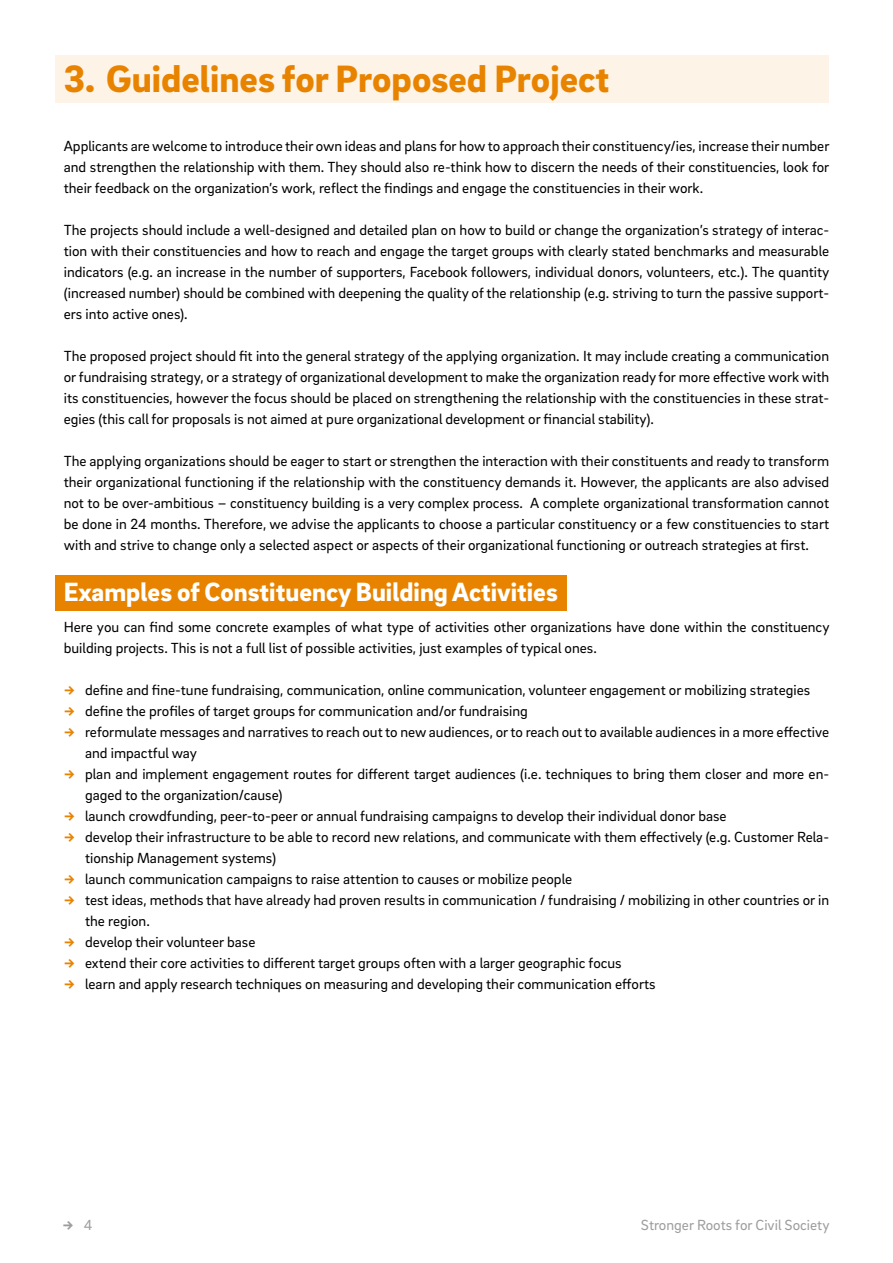
<style>
.page{position:relative;width:893px;height:1263px;background:#fff}
.page>*{position:absolute;margin:0;border:0;box-sizing:border-box;transform-origin:0 0}
.t1{font:900 39px "Brix Sans";color:#e88300}
.t2{font:900 27px "Brix Sans";color:#fff}
.t3{font:15px/21px "Brix Sans";color:#000}
.t4{font:15px "Brix Sans";color:#9d9d9c}
.t5{font:900 15px "Brix Sans";color:#9d9d9c}
.s1{font-weight:900;color:#e88300}
.s2{font-weight:400}
</style>
<div class="page">
<div style="left:55px;top:55px;width:774px;height:48px;background:#fdf3e6"></div>
<div style="left:55px;top:575px;width:511px;height:36px;background:#e88300"></div>
<h1 class="t1" style="left:64px;top:53px;width:547px">3. Guidelines for Proposed Project</h1>
<p class="t3" style="left:64px;top:135px;width:767px;text-align:justify">Applicants are welcome to introduce their own ideas and plans for how to approach their constituency/ies, increase their number and strengthen the relationship with them. They should also re-think how to discern the needs of their constituencies, look for their feedback on the organization’s work, reflect the findings and engage the constituencies in their work.</p>
<p class="t3" style="left:64px;top:219px;width:767px;text-align:justify">The projects should include a well-designed and detailed plan on how to build or change the organization’s strategy of interac&shy;tion with their constituencies and how to reach and engage the target groups with clearly stated benchmarks and measurable indicators (e.g. an increase in the number of supporters, Facebook followers, individual donors, volunteers, etc.). The quantity (increased number) should be combined with deepening the quality of the relationship (e.g. striving to turn the passive support&shy;ers into active ones).</p>
<p class="t3" style="left:64px;top:345px;width:767px;text-align:justify">The proposed project should fit into the general strategy of the applying organization. It may include creating a communication or fundraising strategy, or a strategy of organizational development to make the organization ready for more effective work with its constituencies, however the focus should be placed on strengthening the relationship with the constituencies in these strat&shy;egies (this call for proposals is not aimed at pure organizational development or financial stability).</p>
<p class="t3" style="left:64px;top:450px;width:767px;text-align:justify">The applying organizations should be eager to start or strengthen the interaction with their constituents and ready to transform their organizational functioning if the relationship with the constituency demands it. However, the applicants are also advised not to be over-ambitious – constituency building is a very complex process. A complete organizational transformation cannot be done in 24 months. Therefore, we advise the applicants to choose a particular constituency or a few constituencies to start with and strive to change only a selected aspect or aspects of their organizational functioning or outreach strategies at first.</p>
<h2 class="t2" style="left:64px;top:574px;width:496px">Examples of Constituency Building Activities</h2>
<p class="t3" style="left:64px;top:616px;width:767px">Here you can find some concrete examples of what type of activities other organizations have done within the constituency building projects. This is not a full list of possible activities, just examples of typical ones.</p>
<p class="t3" style="left:64px;top:679px;width:748px"><span class="s1">→</span> define and fine-tune fundraising, communication, online communication, volunteer engagement or mobilizing strategies</p>
<p class="t3" style="left:64px;top:700px;width:466px"><span class="s1">→</span> define the profiles of target groups for communication and/or fundraising</p>
<p class="t3" style="left:85px;top:721px;width:746px;text-indent:-21px"><span class="s1">→</span> reformulate messages and narratives to reach out to new audiences, or to reach out to available audiences in a more effective and impactful way</p>
<p class="t3" style="left:85px;top:763px;width:746px;text-indent:-21px"><span class="s1">→</span> plan and implement engagement routes for different target audiences (i.e. techniques to bring them closer and more en&shy;gaged to the organization/cause)</p>
<p class="t3" style="left:64px;top:805px;width:664px"><span class="s1">→</span> launch crowdfunding, peer-to-peer or annual fundraising campaigns to develop their individual donor base</p>
<p class="t3" style="left:85px;top:826px;width:746px;text-indent:-21px"><span class="s1">→</span> develop their infrastructure to be able to record new relations, and communicate with them effectively (e.g. Customer Rela&shy;tionship Management systems)</p>
<p class="t3" style="left:64px;top:868px;width:510px"><span class="s1">→</span> launch communication campaigns to raise attention to causes or mobilize people</p>
<p class="t3" style="left:85px;top:889px;width:746px;text-indent:-21px"><span class="s1">→</span> test ideas, methods that have already had proven results in communication / fundraising / mobilizing in other countries or in the region.</p>
<p class="t3" style="left:64px;top:931px;width:193px"><span class="s1">→</span> develop their volunteer base</p>
<p class="t3" style="left:64px;top:952px;width:559px"><span class="s1">→</span> extend their core activities to different target groups often with a larger geographic focus</p>
<p class="t3" style="left:64px;top:973px;width:593px"><span class="s1">→</span> learn and apply research techniques on measuring and developing their communication efforts</p>
<p class="t5" style="left:63px;top:1215px;width:31px">→ <span class="s2">4</span></p>
<p class="t4" style="left:641px;top:1215px;width:190px">Stronger Roots for Civil Society</p>
</div>
